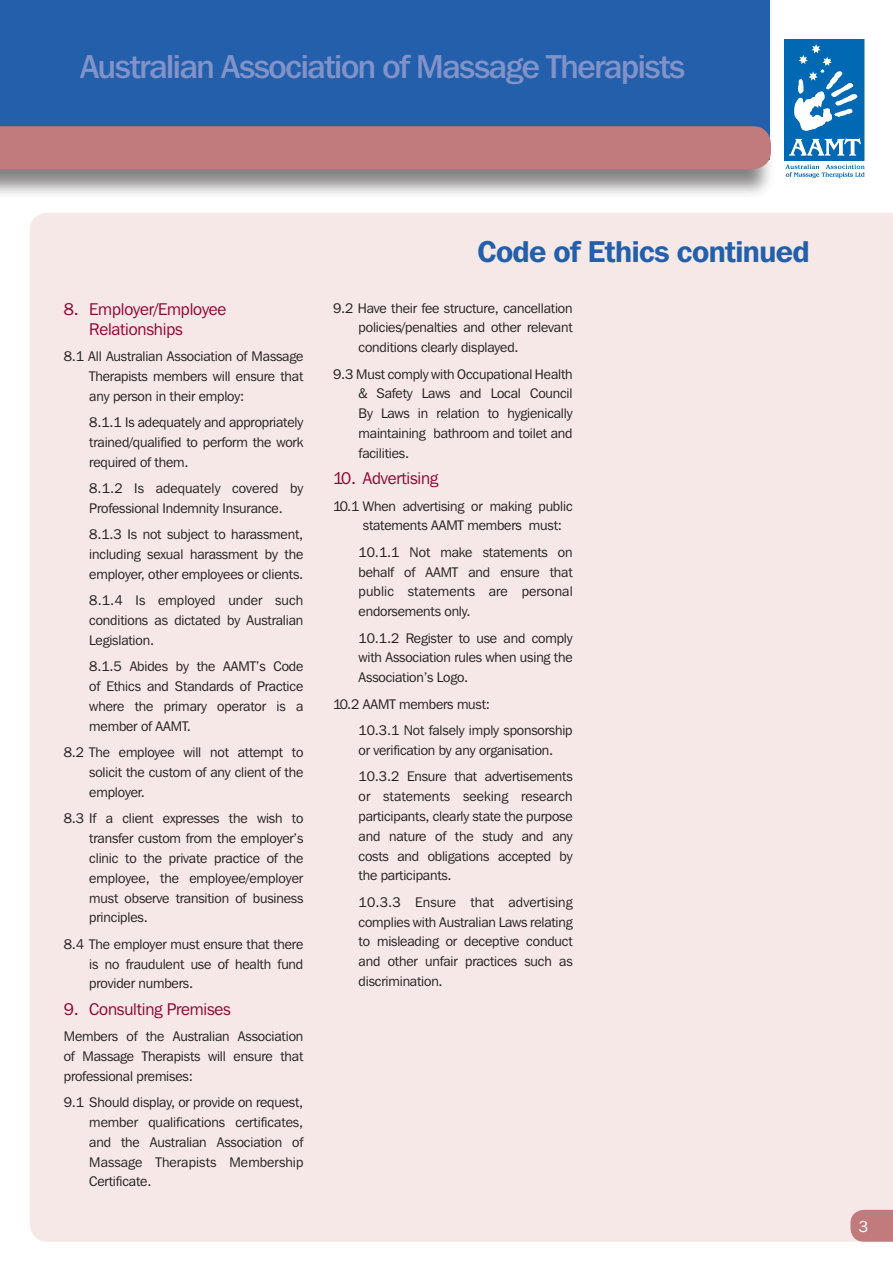
<style>
.page{position:relative;width:893px;height:1263px;background:#fff}
.page>*{position:absolute;margin:0;border:0;box-sizing:border-box;transform-origin:0 0}
.t1{font:500 33px "Franklin Gothic IT Cby BT";letter-spacing:-.04em;color:#8193c9}
.t2{font:600 30px "Franklin Gothic IT Cby BT";letter-spacing:-.02em;color:#235fab}
.t3{font:16.8px/19.8px "Franklin Gothic IT Cby BT";letter-spacing:-.01em;color:#910331}
.t4{font:15.75px "Franklin Gothic IT Cby BT";color:#fff}
.t5{font:13.8px/19.8px "Franklin Gothic IT Cby BT";letter-spacing:-.01em;color:#231f20;text-align:justify}
</style>
<div class="page">
<div style="left:30px;top:213px;width:863px;height:1029px;background:#f5e8e6"></div>
<div style="left:785px;top:39px;width:79px;height:121px;background:#0168b3"></div>
<div style="left:784px;top:39px;width:80px;height:122px;border:1px solid #0168b3"></div>
<svg style="left:789px;top:138px;width:72px;height:18px"></svg>
<svg style="left:794px;top:44px;width:63px;height:87px"></svg>
<svg style="left:785px;top:164px;width:80px;height:14px"></svg>
<div style="left:0;top:0;width:774px;height:198px;background:#231f20;opacity:.55"></div>
<div style="left:0;top:0;width:769px;height:159px;background:#235fab"></div>
<div style="left:0;top:126px;width:771px;height:43px;background:#c27b7d"></div>
<svg style="left:850px;top:1210px;width:43px;height:32px"></svg>
<p class="t1" style="left:80px;top:45px;width:607px">Australian Association of Massage Therapists</p>
<p class="t3" style="left:89px;top:299px;width:139px;text-indent:-26px">8. Employer/Employee<br>Relationships</p>
<p class="t5" style="left:89px;top:346px;width:216px;text-indent:-26px">8.1 All Australian Association of Massage Therapists members will ensure that any person in their employ:</p>
<p class="t5" style="left:89px;top:412px;width:216px">8.1.1 Is adequately and appropriately trained/qualified to perform the work required of them.</p>
<p class="t5" style="left:89px;top:478px;width:215px">8.1.2 Is adequately covered by<br>Professional Indemnity Insurance.</p>
<p class="t5" style="left:89px;top:524px;width:216px">8.1.3 Is not subject to harassment, including sexual harassment by the employer, other employees or clients.</p>
<p class="t5" style="left:89px;top:590px;width:216px">8.1.4 Is employed under such conditions as dictated by Australian Legislation.</p>
<p class="t5" style="left:89px;top:656px;width:216px">8.1.5 Abides by the AAMT’s Code of Ethics and Standards of Practice where the primary operator is a member of AAMT.</p>
<p class="t5" style="left:89px;top:742px;width:216px;text-indent:-26px">8.2 The employee will not attempt to solicit the custom of any client of the employer.</p>
<p class="t5" style="left:89px;top:808px;width:216px;text-indent:-26px">8.3 If a client expresses the wish to transfer custom from the employer’s clinic to the private practice of the employee, the employee/employer must observe transition of business principles.</p>
<p class="t5" style="left:89px;top:934px;width:216px;text-indent:-26px">8.4 The employer must ensure that there is no fraudulent use of health fund provider numbers.</p>
<p class="t3" style="left:64px;top:999px;width:169px">9. Consulting Premises</p>
<p class="t5" style="left:64px;top:1026px;width:241px">Members of the Australian Association of Massage Therapists will ensure that professional premises:</p>
<p class="t5" style="left:89px;top:1092px;width:216px;text-indent:-26px">9.1 Should display, or provide on request, member qualifications certificates, and the Australian Association of Massage Therapists Membership Certificate.</p>
<p class="t2" style="left:477px;top:233px;width:334px">Code of Ethics continued</p>
<p class="t5" style="left:359px;top:298px;width:216px;text-indent:-26px">9.2 Have their fee structure, cancellation policies/penalties and other relevant conditions clearly displayed.</p>
<p class="t5" style="left:359px;top:364px;width:216px;text-indent:-26px">9.3 Must comply with Occupational Health &amp; Safety Laws and Local Council By Laws in relation to hygienically maintaining bathroom and toilet and facilities.</p>
<p class="t3" style="left:333px;top:468px;width:107px">10. Advertising</p>
<p class="t5" style="left:363px;top:496px;width:211px;text-indent:-30px">10.1 When advertising or making public statements AAMT members must:</p>
<p class="t5" style="left:359px;top:542px;width:216px">10.1.1 Not make statements on behalf of AAMT and ensure that public statements are personal endorsements only.</p>
<p class="t5" style="left:359px;top:628px;width:216px">10.1.2 Register to use and comply with Association rules when using the Association’s Logo.</p>
<p class="t5" style="left:333px;top:694px;width:158px">10.2 AAMT members must:</p>
<p class="t5" style="left:359px;top:720px;width:215px">10.3.1 Not falsely imply sponsorship or verification by any organisation.</p>
<p class="t5" style="left:359px;top:766px;width:216px">10.3.2 Ensure that advertisements or statements seeking research participants, clearly state the purpose and nature of the study and any costs and obligations accepted by the participants.</p>
<p class="t5" style="left:359px;top:892px;width:216px">10.3.3 Ensure that advertising complies with Australian Laws relating to misleading or deceptive conduct and other unfair practices such as discrimination.</p>
<p class="t4" style="left:859px;top:1216px;width:11px">3</p>
</div>
